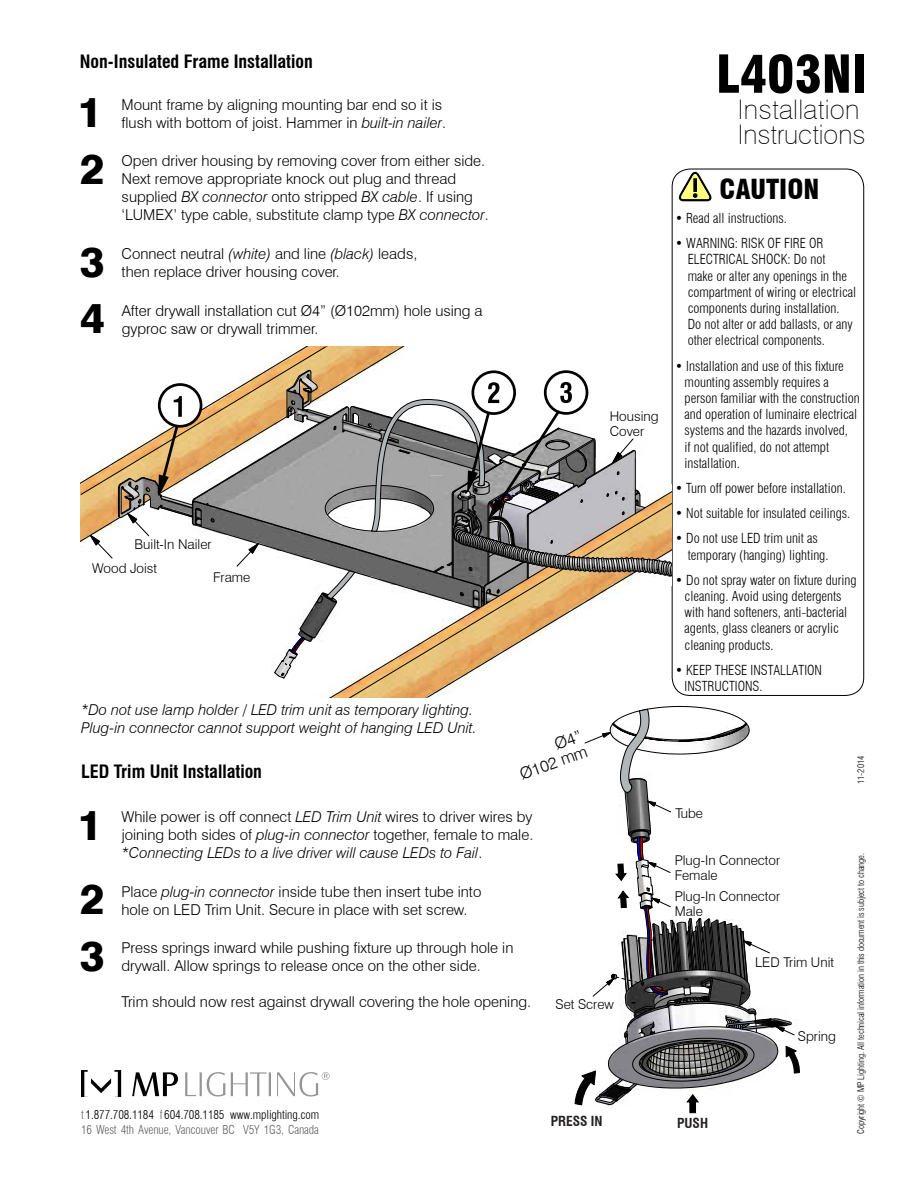
<style>
.page{position:relative;width:918px;height:1188px;background:#fff}
.page>*{position:absolute;margin:0;border:0;box-sizing:border-box;transform-origin:0 0}
.t1{font:900 condensed 51px "Swiss 721 BT";color:#000}
.t2{font:800 42px/57.3px "Swiss 721 BT";color:#000}
.t3{font:100 27px/25.7px "Swiss 721 BT";letter-spacing:.005em;color:#000}
.t4{font:900 condensed 27px "Swiss 721 BT";color:#000}
.t5{font:700 condensed 18px "Swiss 721 BT";color:#000}
.t6{font:300 16.5px/16.5px "Swiss 721 BT";color:#000;text-align:right}
.t7{font:300 15px/18px "Swiss 721 BT";color:#000}
.t8{font:italic 300 15px/18px "Swiss 721 BT";color:#000}
.t9{font:300 condensed 13.5px/16.2px "Swiss 721 BT";color:#000}
.t10{font:300 13.5px/15px "Swiss 721 BT";color:#000}
.t11{font:700 condensed 13.5px "Swiss 721 BT";color:#231f20}
.t12{font:300 condensed 12px/15px "Swiss 721 BT";letter-spacing:-.01em;color:#000}
.t13{font:300 condensed 9px "Swiss 721 BT";letter-spacing:-.01em;color:#000}
.s1{font-style:italic}
.s2{color:#636466}
</style>
<div class="page">
<svg style="left:185px;top:1072px;width:86px;height:24px"></svg>
<svg style="left:277px;top:1072px;width:53px;height:24px"></svg>
<svg style="left:132px;top:1072px;width:46px;height:24px"></svg>
<svg style="left:81px;top:1070px;width:40px;height:27px"></svg>
<svg style="left:678px;top:172px;width:34px;height:29px"></svg>
<div style="left:672px;top:169px;width:192px;height:527px;border:1px solid #000;border-radius:18px"></div>
<svg style="left:81px;top:346px;width:592px;height:352px"></svg>
<svg style="left:575px;top:706px;width:225px;height:408px"></svg>
<p class="t5" style="left:80px;top:54px;width:234px">Non-Insulated Frame Installation</p>
<h2 class="t2" style="left:77px;top:88px;width:26px">1</h2>
<p class="t7" style="left:121px;top:97px;width:326px">Mount frame by aligning mounting bar end so it is flush with bottom of joist. Hammer in <span class="s1">built-in nailer</span>.</p>
<h2 class="t2" style="left:80px;top:145px;width:26px">2</h2>
<p class="t7" style="left:122px;top:153px;width:369px">Open driver housing by removing cover from either side.<br>Next remove appropriate knock out plug and thread supplied <span class="s1">BX connector</span> onto stripped <span class="s1">BX cable</span>. If using ‘LUMEX’ type cable, substitute clamp type <span class="s1">BX connector</span>.</p>
<h2 class="t2" style="left:80px;top:237px;width:26px">3</h2>
<p class="t7" style="left:122px;top:246px;width:297px">Connect neutral <span class="s1">(white)</span> and line <span class="s1">(black)</span> leads, then replace driver housing cover.</p>
<h2 class="t2" style="left:80px;top:293px;width:26px">4</h2>
<p class="t7" style="left:122px;top:303px;width:363px">After drywall installation cut Ø4” (Ø102mm) hole using a gyproc saw or drywall trimmer.</p>
<p class="t10" style="left:92px;top:534px;width:121px;line-height:23.5px;text-indent:42px">Built-In Nailer<br>Wood Joist</p>
<p class="t10" style="left:213px;top:571px;width:39px">Frame</p>
<p class="t8" style="left:81px;top:702px;width:397px">*Do not use lamp holder / LED trim unit as temporary lighting.<br>Plug-in connector cannot support weight of hanging LED Unit.</p>
<p class="t5" style="left:81px;top:764px;width:183px">LED Trim Unit Installation</p>
<p class="t6" style="left:512px;top:753px;width:72px;rotate:-20deg">Ø4”<br>Ø102 mm</p>
<p class="t10" style="left:610px;top:410px;width:50px">Housing<br>Cover</p>
<h1 class="t1" style="left:716px;top:53px;width:153px">L403NI</h1>
<h3 class="t3" style="left:738px;top:99px;width:129px">Installation<br>Instructions</h3>
<h3 class="t4" style="left:720px;top:178px;width:101px">CAUTION</h3>
<p class="t9" style="left:675px;top:210px;width:113px">• Read all instructions.</p>
<p class="t9" style="left:688px;top:235px;width:170px;text-indent:-13px">• WARNING: RISK OF FIRE OR<br>ELECTRICAL SHOCK: Do not<br>make or alter any openings in the compartment of wiring or electrical components during installation.<br>Do not alter or add ballasts, or any other electrical components.</p>
<p class="t9" style="left:685px;top:358px;width:177px;text-indent:-9px">• Installation and use of this fixture mounting assembly requires a person familiar with the construction and operation of luminaire electrical systems and the hazards involved,<br>if not qualified, do not attempt installation.</p>
<p class="t9" style="left:675px;top:480px;width:172px">• Turn off power before installation.</p>
<p class="t9" style="left:675px;top:505px;width:177px">• Not suitable for insulated ceilings.</p>
<p class="t9" style="left:688px;top:530px;width:142px;text-indent:-13px">• Do not use LED trim unit as temporary (hanging) lighting.</p>
<p class="t9" style="left:685px;top:572px;width:173px;text-indent:-9px">• Do not spray water on fixture during cleaning. Avoid using detergents with hand softeners, anti-bacterial agents, glass cleaners or acrylic cleaning products.</p>
<p class="t9" style="left:685px;top:662px;width:139px;text-indent:-9px">• KEEP THESE INSTALLATION<br>INSTRUCTIONS.</p>
<p class="t13" style="left:857px;top:784px;width:29px;rotate:-90deg">11-2014</p>
<h2 class="t2" style="left:77px;top:800px;width:26px">1</h2>
<p class="t7" style="left:121px;top:809px;width:413px;text-align:justify">While power is off connect <span class="s1">LED Trim Unit</span> wires to driver wires by joining both sides of <span class="s1">plug-in connector</span> together, female to male. <span class="s1">*Connecting LEDs to a live driver will cause LEDs to Fail</span>.</p>
<h2 class="t2" style="left:80px;top:874px;width:26px">2<br>3</h2>
<p class="t7" style="left:121px;top:884px;width:361px">Place <span class="s1">plug-in connector</span> inside tube then insert tube into hole on LED Trim Unit. Secure in place with set screw.</p>
<p class="t7" style="left:122px;top:940px;width:393px">Press springs inward while pushing fixture up through hole in drywall. Allow springs to release once on the other side.</p>
<p class="t7" style="left:122px;top:994px;width:411px">Trim should now rest against drywall covering the hole opening.</p>
<p class="t10" style="left:556px;top:998px;width:60px">Set Screw</p>
<p class="t10" style="left:675px;top:807px;width:29px">Tube</p>
<p class="t10" style="left:675px;top:853px;width:107px">Plug-In Connector<br>Female</p>
<p class="t10" style="left:675px;top:890px;width:107px">Plug-In Connector<br>Male</p>
<p class="t10" style="left:755px;top:956px;width:80px">LED Trim Unit</p>
<p class="t10" style="left:798px;top:1030px;width:40px">Spring</p>
<p class="t12" style="left:81px;top:1108px;width:240px"><span class="s2">t</span> 1.877.708.1184 <span class="s2">f</span> 604.708.1185 www.mplighting.com<br><span class="s2">16 West 4th Avenue, Vancouver BC V5Y 1G3, Canada</span></p>
<p class="t11" style="left:551px;top:1115px;width:53px">PRESS IN</p>
<p class="t11" style="left:677px;top:1118px;width:32px">PUSH</p>
<p class="t13" style="left:857px;top:1134px;width:282px;rotate:-90deg">Copyright © MP Lighting. All technical information in this document is subject to change.</p>
</div>
